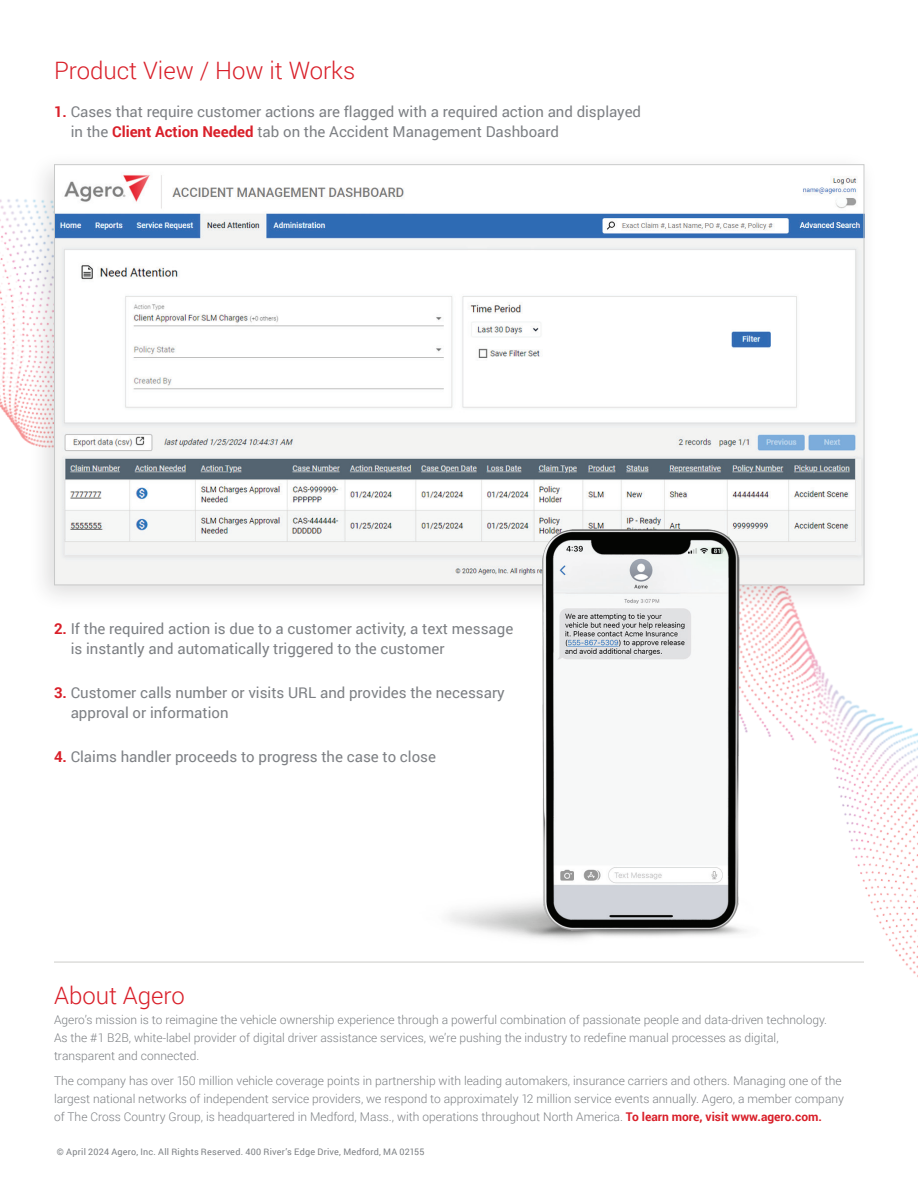
<style>
.page{position:relative;width:918px;height:1188px;background:#fff}
.page>*{position:absolute;margin:0;border:0;box-sizing:border-box;transform-origin:0 0}
.t1{font:300 24px "Roboto";color:#d91f29}
.t2{font:15px/19.5px "Roboto";color:#7d8084}
.t3{font:300 12px/18px "Roboto";color:#7d8084}
.t4{font:9px "Roboto";letter-spacing:.025em;color:#7d8084}
.s1{font-weight:700;color:#d91f29}
</style>
<div class="page">
<img style="left:896px;top:725px;width:22px;height:253px">
<img style="left:0;top:199px;width:28px;height:244px">
<hr style="left:54px;top:962px;width:810px;height:1px;background:#ccccca">
<div style="left:28px;top:151px;width:850px;height:461px;background:#231f20;opacity:.15"></div>
<img style="left:56px;top:166px;width:806px;height:417px">
<img style="left:335px;top:449px;width:561px;height:514px">
<h1 class="t1" style="left:54px;top:54px;width:303px">Product View / How it Works</h1>
<p class="t2" style="left:71px;top:102px;width:572px;text-indent:-17px"><span class="s1">1.</span> Cases that require customer actions are flagged with a required action and displayed in the <span class="s1">Client Action Needed</span> tab on the Accident Management Dashboard</p>
<p class="t2" style="left:71px;top:619px;width:444px;text-indent:-17px"><span class="s1">2.</span> If the required action is due to a customer activity, a text message is instantly and automatically triggered to the customer</p>
<p class="t2" style="left:71px;top:683px;width:436px;text-indent:-17px"><span class="s1">3.</span> Customer calls number or visits URL and provides the necessary approval or information</p>
<p class="t2" style="left:54px;top:747px;width:384px"><span class="s1">4.</span> Claims handler proceeds to progress the case to close</p>
<h1 class="t1" style="left:54px;top:979px;width:132px">About Agero</h1>
<p class="t3" style="left:54px;top:1010px;width:775px">Agero’s mission is to reimagine the vehicle ownership experience through a powerful combination of passionate people and data-driven technology.<br>As the #1 B2B, white-label provider of digital driver assistance services, we’re pushing the industry to redefine manual processes as digital, transparent and connected.</p>
<p class="t3" style="left:54px;top:1071px;width:792px">The company has over 150 million vehicle coverage points in partnership with leading automakers, insurance carriers and others. Managing one of the largest national networks of independent service providers, we respond to approximately 12 million service events annually. Agero, a member company of The Cross Country Group, is headquartered in Medford, Mass., with operations throughout North America. <span class="s1">To learn more, visit www.agero.com.</span></p>
<p class="t4" style="left:57px;top:1145px;width:369px">© April 2024 Agero, Inc. All Rights Reserved. 400 River’s Edge Drive, Medford, MA 02155</p>
</div>
